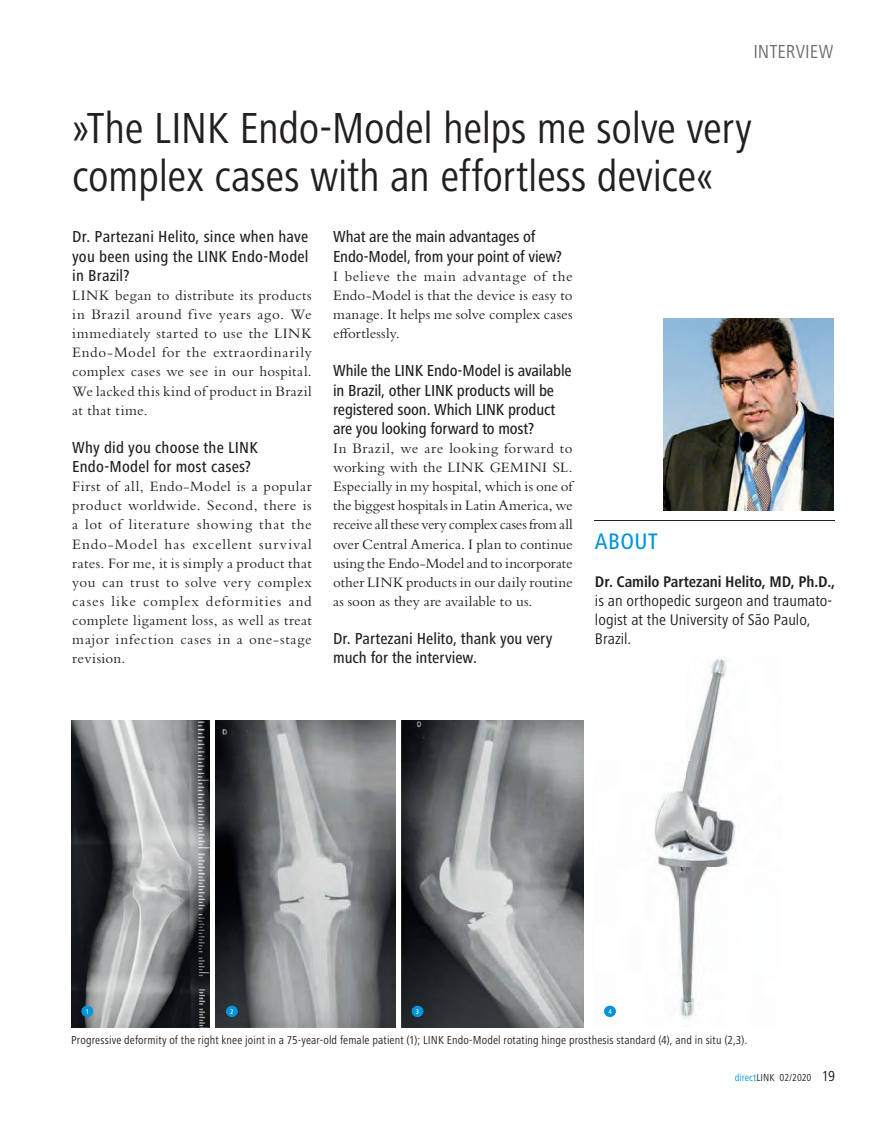
<style>
.page{position:relative;width:893px;height:1127px;background:#fff}
.page>*{position:absolute;margin:0;border:0;box-sizing:border-box;transform-origin:0 0}
.t1{font:condensed 45px/48px "Frutiger Next LT";letter-spacing:-.01em;color:#231f20}
.t2{font:500 condensed 23.25px "Frutiger Next LT";letter-spacing:.02em;color:#0095d9}
.t3{font:condensed 19.5px "Frutiger Next LT";letter-spacing:.01em;color:#6c6d70}
.t4{font:500 condensed 16.5px/19.2px "Frutiger Next LT";letter-spacing:-.005em;color:#231f20}
.t5{font:condensed 16.05px/19.2px "Frutiger Next LT";color:#231f20;scale:1.04 1}
.t6{font:700 condensed 16.05px "Frutiger Next LT";letter-spacing:-.01em;color:#231f20}
.t7{font:15px/19.2px "Bembo MT Pro";letter-spacing:.015em;color:#231f20;text-align:justify}
.t8{font:condensed 12px "Frutiger Next LT";letter-spacing:.01em;color:#231f20}
.t9{font:condensed 10.5px "Frutiger Next LT";letter-spacing:.005em;color:#231f20}
.t10{font:500 condensed 7.05px "Frutiger Next LT";color:#fff}
.s1{color:#0095d9}
.s2{font-size:15px}
</style>
<div class="page">
<img style="left:401px;top:721px;width:183px;height:306px">
<img style="left:663px;top:319px;width:170px;height:191px">
<hr style="left:595px;top:520px;width:240px;height:1px;background:#231f20">
<img style="left:71px;top:721px;width:138px;height:306px">
<img style="left:216px;top:721px;width:179px;height:306px">
<img style="left:604px;top:658px;width:132px;height:361px">
<div style="left:226px;top:1006px;width:12px;height:11px;background:#0095d9;border-radius:50%"></div>
<div style="left:82px;top:1006px;width:11px;height:11px;background:#0095d9;border-radius:50%"></div>
<div style="left:412px;top:1006px;width:11px;height:11px;background:#0095d9;border-radius:50%"></div>
<div style="left:604px;top:1006px;width:12px;height:11px;background:#0095d9;border-radius:50%"></div>
<h3 class="t3" style="left:753px;top:41px;width:82px">INTERVIEW</h3>
<h1 class="t1" style="left:72px;top:104px;width:681px">»The LINK Endo-Model helps me solve very complex cases with an effortless device«</h1>
<p class="t4" style="left:72px;top:227px;width:238px;text-align:justify">Dr. Partezani Helito, since when have you been using the LINK Endo-Model in Brazil?</p>
<p class="t7" style="left:72px;top:285px;width:241px">LINK began to distribute its products in Brazil around five years ago. We immediately started to use the LINK Endo-Model for the extraordinarily complex cases we see in our hospital.<br>We lacked this kind of product in Brazil at that time.</p>
<p class="t4" style="left:72px;top:438px;width:187px">Why did you choose the LINK<br>Endo-Model for most cases?</p>
<p class="t7" style="left:72px;top:477px;width:241px">First of all, Endo-Model is a popular product worldwide. Second, there is a lot of literature showing that the Endo-Model has excellent survival rates. For me, it is simply a product that you can trust to solve very complex cases like complex deformities and complete ligament loss, as well as treat major infection cases in a one-stage revision.</p>
<p class="t4" style="left:333px;top:227px;width:230px">What are the main advantages of<br>Endo-Model, from your point of view?</p>
<p class="t7" style="left:333px;top:266px;width:241px">I believe the main advantage of the Endo-Model is that the device is easy to manage. It helps me solve complex cases effortlessly.</p>
<p class="t4" style="left:333px;top:361px;width:240px">While the LINK Endo-Model is available in Brazil, other LINK products will be registered soon. Which LINK product are you looking forward to most?</p>
<p class="t7" style="left:333px;top:438px;width:241px">In Brazil, we are looking forward to working with the LINK GEMINI SL.<br>Especially in my hospital, which is one of the biggest hospitals in Latin America, we receive all these very complex cases from all over Central America. I plan to continue using the Endo-Model and to incorporate other LINK products in our daily routine as soon as they are available to us.</p>
<p class="t4" style="left:333px;top:629px;width:221px">Dr. Partezani Helito, thank you very much for the interview.</p>
<h2 class="t2" style="left:595px;top:528px;width:64px">ABOUT</h2>
<p class="t6" style="left:595px;top:573px;width:242px">Dr. Camilo Partezani Helito, MD, Ph.D.,</p>
<p class="t5" style="left:595px;top:591px;width:230px">is an orthopedic surgeon and traumato&shy;logist at the University of São Paulo,<br>Brazil.</p>
<p class="t10" style="left:85px;top:1008px;width:5px">1</p>
<p class="t10" style="left:230px;top:1008px;width:5px">12</p>
<p class="t10" style="left:415px;top:1008px;width:5px">13</p>
<p class="t10" style="left:608px;top:1008px;width:5px">14</p>
<p class="t8" style="left:71px;top:1033px;width:677px">Progressive deformity of the right knee joint in a 75-year-old female patient (1); LINK Endo-Model rotating hinge prosthesis standard (4), and in situ (2,3).</p>
<p class="t9" style="left:735px;top:1072px;width:102px"><span class="s1">direct</span>LINK 02/2020 <span class="s2">19</span></p>
</div>
